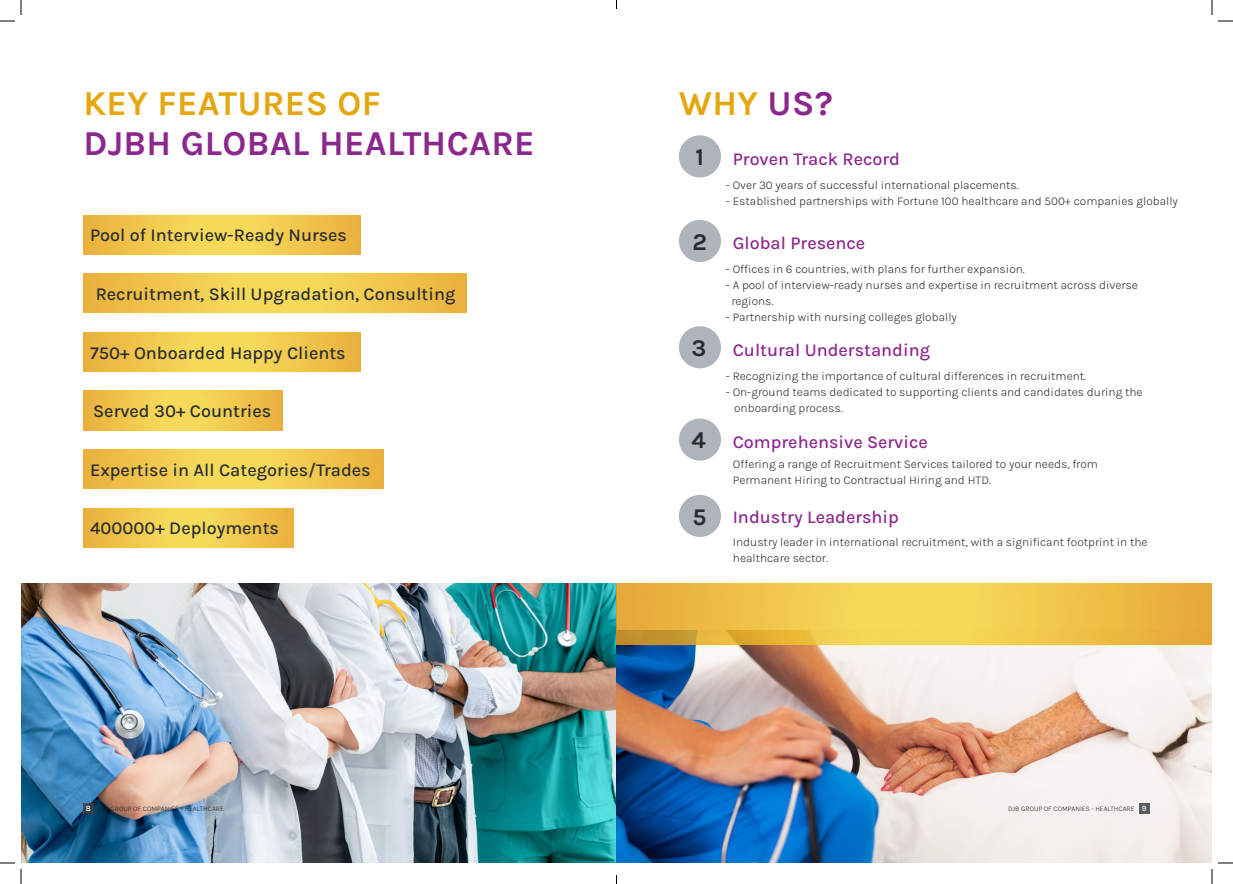
<style>
.page{position:relative;width:1233px;height:884px;background:#fff}
.page>*{position:absolute;margin:0;border:0;box-sizing:border-box;transform-origin:0 0}
.Paragraph_Title_1{font:700 35px/40px "Karla";letter-spacing:.01em;color:#8c278e}
.Paragraph_Title_1-2{font:700 35px "Karla";color:#e5a710}
.Paragraph_Subtitle_Black_Regular{font:700 24px "Karla";color:#282c31}
.Paragraph_Title_1-3{font:500 18px "Karla";color:#282c31}
.Paragraph_Subtitle_Black_Regular-2{font:500 18px "Karla";color:#8c278e}
.Paragraph_Subtitle_Black_Regular-3{font:300 12px/16px "Karla";color:#282c31}
.t1{font:500 8px "Karla";color:#fff}
.t2{font:300 7px "Karla";color:#231f20}
.s1{color:#e5a710}
.s2{color:#8c278e}
</style>
<div class="page">
<svg style="left:83px;top:215px;width:277px;height:39px;background:#f0c94d"></svg>
<svg style="left:83px;top:274px;width:384px;height:39px;background:#f0c94d"></svg>
<svg style="left:83px;top:391px;width:199px;height:39px;background:#f0c84d"></svg>
<svg style="left:83px;top:332px;width:277px;height:39px;background:#f0c94d"></svg>
<svg style="left:83px;top:450px;width:300px;height:39px;background:#f0c94d"></svg>
<svg style="left:83px;top:508px;width:210px;height:39px;background:#f0c84d"></svg>
<img style="left:21px;top:584px;width:595px;height:279px">
<div style="left:679px;top:135px;width:42px;height:42px;background:#aeb4b9;border-radius:50%"></div>
<div style="left:679px;top:220px;width:42px;height:42px;background:#aeb4b9;border-radius:50%"></div>
<div style="left:679px;top:326px;width:42px;height:42px;background:#aeb4b9;border-radius:50%"></div>
<div style="left:679px;top:418px;width:42px;height:43px;background:#aeb4b9;border-radius:50%"></div>
<div style="left:679px;top:495px;width:42px;height:42px;background:#aeb4b9;border-radius:50%"></div>
<img style="left:616px;top:644px;width:596px;height:219px">
<svg style="left:616px;top:584px;width:596px;height:60px;background:#edc249"></svg>
<div style="left:1139px;top:804px;width:10px;height:10px;background:#595c5e"></div>
<svg style="left:83px;top:804px;width:11px;height:10px"></svg>
<svg style="left:1218px;top:20px;width:15px;height:2px"></svg>
<svg style="left:1218px;top:862px;width:15px;height:2px"></svg>
<svg style="left:0;top:0;width:22px;height:22px"></svg>
<svg style="left:0;top:862px;width:22px;height:22px"></svg>
<svg style="left:1211px;top:0;width:1px;height:15px"></svg>
<svg style="left:1211px;top:869px;width:1px;height:15px"></svg>
<p class="Paragraph_Title_1" style="left:83px;top:82px;width:453px"><span class="s1">KEY FEATURES OF<br></span>DJBH GLOBAL HEALTHCARE</p>
<p class="Paragraph_Title_1-3" style="left:90px;top:224px;width:258px">Pool of Interview-Ready Nurses</p>
<p class="Paragraph_Title_1-3" style="left:96px;top:282px;width:361px">Recruitment, Skill Upgradation, Consulting</p>
<p class="Paragraph_Title_1-3" style="left:90px;top:341px;width:257px">750+ Onboarded Happy Clients</p>
<p class="Paragraph_Title_1-3" style="left:93px;top:399px;width:180px">Served 30+ Countries</p>
<p class="Paragraph_Title_1-3" style="left:90px;top:458px;width:282px">Expertise in All Categories/Trades</p>
<p class="Paragraph_Title_1-3" style="left:90px;top:516px;width:190px">400000+ Deployments</p>
<p class="Paragraph_Title_1-2" style="left:679px;top:80px;width:155px">WHY <span class="s2">US?</span></p>
<p class="Paragraph_Subtitle_Black_Regular-2" style="left:732px;top:147px;width:169px">Proven Track Record</p>
<p class="Paragraph_Subtitle_Black_Regular" style="left:695px;top:141px;width:10px">1</p>
<p class="Paragraph_Subtitle_Black_Regular-3" style="left:726px;top:176px;width:294px">- Over 30 years of successful international placements.</p>
<p class="Paragraph_Subtitle_Black_Regular-3" style="left:726px;top:192px;width:453px">- Established partnerships with Fortune 100 healthcare and 500+ companies globally</p>
<p class="Paragraph_Subtitle_Black_Regular" style="left:692px;top:226px;width:16px">2</p>
<p class="Paragraph_Subtitle_Black_Regular-2" style="left:732px;top:231px;width:134px">Global Presence</p>
<p class="Paragraph_Subtitle_Black_Regular-3" style="left:726px;top:261px;width:300px">- Offices in 6 countries, with plans for further expansion.</p>
<p class="Paragraph_Subtitle_Black_Regular-3" style="left:726px;top:277px;width:413px">- A pool of interview-ready nurses and expertise in recruitment across diverse</p>
<p class="Paragraph_Subtitle_Black_Regular-3" style="left:731px;top:293px;width:44px">regions.</p>
<p class="Paragraph_Subtitle_Black_Regular-3" style="left:726px;top:309px;width:232px">- Partnership with nursing colleges globally</p>
<p class="Paragraph_Subtitle_Black_Regular" style="left:691px;top:332px;width:16px">3</p>
<p class="Paragraph_Subtitle_Black_Regular-2" style="left:732px;top:338px;width:199px">Cultural Understanding</p>
<p class="Paragraph_Subtitle_Black_Regular-3" style="left:726px;top:367px;width:362px">- Recognizing the importance of cultural differences in recruitment.</p>
<p class="Paragraph_Subtitle_Black_Regular-3" style="left:734px;top:383px;width:410px;text-indent:-8px">- On-ground teams dedicated to supporting clients and candidates during the onboarding process.</p>
<p class="Paragraph_Subtitle_Black_Regular" style="left:691px;top:424px;width:16px">4</p>
<p class="Paragraph_Subtitle_Black_Regular-2" style="left:732px;top:430px;width:196px">Comprehensive Service</p>
<p class="Paragraph_Subtitle_Black_Regular-3" style="left:733px;top:456px;width:367px">Offering a range of Recruitment Services tailored to your needs, from<br>Permanent Hiring to Contractual Hiring and HTD.</p>
<p class="Paragraph_Subtitle_Black_Regular" style="left:692px;top:501px;width:15px">5</p>
<p class="Paragraph_Subtitle_Black_Regular-2" style="left:732px;top:505px;width:168px">Industry Leadership</p>
<p class="Paragraph_Subtitle_Black_Regular-3" style="left:733px;top:534px;width:416px">Industry leader in international recruitment, with a significant footprint in the healthcare sector.</p>
<p class="t1" style="left:86px;top:803px;width:7px">8</p>
<p class="t2" style="left:97px;top:805px;width:128px">DJB GROUP OF COMPANIES - HEALTHCARE</p>
<p class="t2" style="left:1008px;top:805px;width:128px">DJB GROUP OF COMPANIES - HEALTHCARE</p>
<p class="t1" style="left:1141px;top:803px;width:6px">9</p>
</div>
